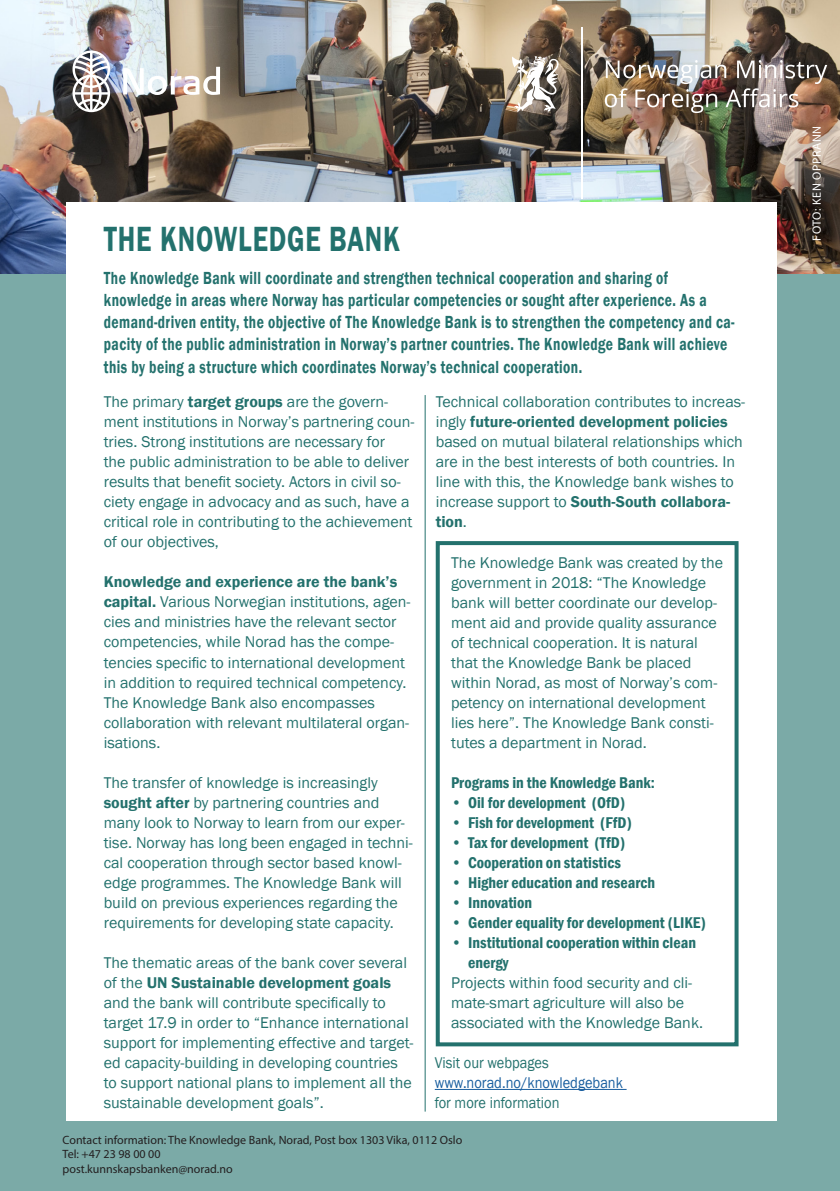
<style>
.page{position:relative;width:840px;height:1191px;background:#fff}
.page>*{position:absolute;margin:0;border:0;box-sizing:border-box;transform-origin:0 0}
.t1{font:600 36px "Franklin Gothic";letter-spacing:.03em;color:#23716d;scale:.75 1}
.t2{font:600 18px/22px "Franklin Gothic";letter-spacing:.03em;color:#23716d;scale:.75 1}
.t3{font:16px/20px "Franklin Gothic";color:#23716d}
.t4{font:600 condensed 16px/20px "Franklin Gothic";color:#23716d}
.t5{font:16px "Franklin Gothic";color:#23716d;scale:.9 1}
.t6{font:16px "Franklin Gothic";color:#175d9e;scale:.9 1}
.t7{font:12px "Myriad Pro";color:#231f20}
.Infotekst_Bold{font:12px "Myriad Pro";letter-spacing:.05em;color:#fff}
.s1{font-weight:600}
</style>
<div class="page">
<div style="left:0;top:191px;width:839px;height:1000px;background:#7baaa7"></div>
<img style="left:0;top:0;width:839px;height:273px">
<div style="left:66px;top:202px;width:710px;height:919px;background:#fff"></div>
<div style="left:435px;top:541px;width:303px;height:505px;border:4px solid #23716d"></div>
<hr style="left:424px;top:395px;width:1px;height:716px;background:#23716d">
<svg style="left:123px;top:67px;width:97px;height:28px"></svg>
<img style="left:72px;top:50px;width:38px;height:62px">
<hr style="left:434px;top:1089px;width:192px;height:1px;background:#175d9e">
<svg style="left:511px;top:56px;width:48px;height:57px"></svg>
<img style="left:604px;top:60px;width:222px;height:53px">
<hr style="left:580px;top:27px;width:2px;height:171px;background:#fff">
<p class="t1" style="left:104px;top:217px;width:396px">THE KNOWLEDGE BANK</p>
<p class="t2" style="left:104px;top:268px;width:841px">The Knowledge Bank will coordinate and strengthen technical cooperation and sharing of knowledge in areas where Norway has particular competencies or sought after experience. As a demand-driven entity, the objective of The Knowledge Bank is to strengthen the competency and ca&shy;pacity of the public administration in Norway’s partner countries. The Knowledge Bank will achieve this by being a structure which coordinates Norway’s technical cooperation.</p>
<p class="t3" style="left:104px;top:392px;width:312px">The primary <span class="s1">target groups</span> are the govern&shy;ment institutions in Norway’s partnering coun&shy;tries. Strong institutions are necessary for<br>the public administration to be able to deliver results that benefit society. Actors in civil so&shy;ciety engage in advocacy and as such, have a critical role in contributing to the achievement of our objectives,</p>
<p class="t3" style="left:104px;top:572px;width:308px"><span class="s1">Knowledge and experience are the bank’s capital.</span> Various Norwegian institutions, agen&shy;cies and ministries have the relevant sector competencies, while Norad has the compe&shy;tencies specific to international development in addition to required technical competency.<br>The Knowledge Bank also encompasses collaboration with relevant multilateral organ&shy;isations.</p>
<p class="t3" style="left:104px;top:772px;width:310px">The transfer of knowledge is increasingly <span class="s1">sought after</span> by partnering countries and many look to Norway to learn from our exper&shy;tise. Norway has long been engaged in techni&shy;cal cooperation through sector based knowl&shy;edge programmes. The Knowledge Bank will build on previous experiences regarding the requirements for developing state capacity.</p>
<p class="t3" style="left:104px;top:952px;width:311px">The thematic areas of the bank cover several of the <span class="s1">UN Sustainable development goals </span>and the bank will contribute specifically to target 17.9 in order to “Enhance international support for implementing effective and target&shy;ed capacity-building in developing countries to support national plans to implement all the sustainable development goals”.</p>
<p class="t3" style="left:435px;top:392px;width:311px">Technical collaboration contributes to increas&shy;ingly <span class="s1">future-oriented development policies </span>based on mutual bilateral relationships which are in the best interests of both countries. In line with this, the Knowledge bank wishes to increase support to <span class="s1">South-South collabora&shy;tion</span>.</p>
<p class="t3" style="left:451px;top:552px;width:273px">The Knowledge Bank was created by the government in 2018: “The Knowledge bank will better coordinate our develop&shy;ment aid and provide quality assurance of technical cooperation. It is natural that the Knowledge Bank be placed within Norad, as most of Norway’s com&shy;petency on international development lies here”. The Knowledge Bank consti&shy;tutes a department in Norad.</p>
<p class="t4" style="left:451px;top:772px;width:205px">Programs in the Knowledge Bank:</p>
<p class="t4" style="left:451px;top:792px;width:175px">• Oil for development (OfD)</p>
<p class="t4" style="left:451px;top:812px;width:182px">• Fish for development (FfD)</p>
<p class="t4" style="left:451px;top:832px;width:175px">• Tax for development (TfD)</p>
<p class="t4" style="left:451px;top:852px;width:171px">• Cooperation on statistics</p>
<p class="t4" style="left:451px;top:872px;width:205px">• Higher education and research</p>
<p class="t4" style="left:451px;top:892px;width:82px">• Innovation</p>
<p class="t4" style="left:451px;top:912px;width:256px">• Gender equality for development (LIKE)</p>
<p class="t4" style="left:468px;top:932px;width:229px;text-indent:-17px">• Institutional cooperation within clean energy</p>
<p class="t3" style="left:451px;top:972px;width:253px">Projects within food security and cli&shy;mate-smart agriculture will also be associated with the Knowledge Bank.</p>
<p class="t5" style="left:434px;top:1053px;width:128px">Visit our webpages</p>
<p class="t6" style="left:434px;top:1073px;width:210px">www.norad.no/knowledgebank</p>
<p class="t5" style="left:434px;top:1093px;width:140px">for more information</p>
<p class="t7" style="left:63px;top:1132px;width:401px">Contact information: The Knowledge Bank, Norad, Post box 1303 Vika, 0112 Oslo</p>
<p class="t7" style="left:63px;top:1146px;width:99px">Tel: +47 23 98 00 00</p>
<p class="t7" style="left:63px;top:1161px;width:171px">post.kunnskapsbanken@norad.no</p>
<p class="Infotekst_Bold" style="left:808px;top:241px;width:117px;rotate:-90deg">FOTO: KEN OPPRANN</p>
</div>
